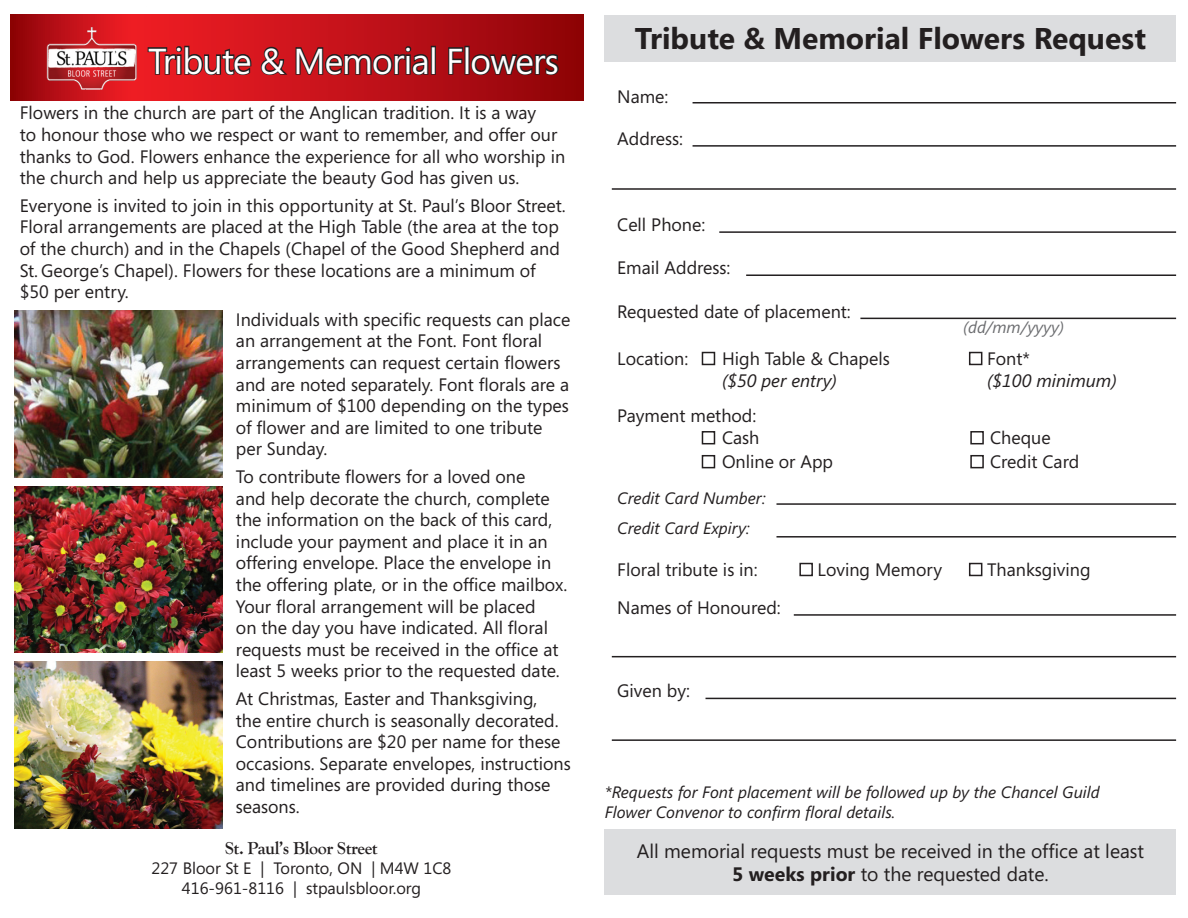
<style>
.page{position:relative;width:1188px;height:918px;background:#fff}
.page>*{position:absolute;margin:0;border:0;box-sizing:border-box;transform-origin:0 0}
.t1{font:36px "Segoe";letter-spacing:-.02em;color:#fff}
.t2{font:700 30px "Segoe";color:#231f20}
.t3{font:19.5px/23.4px "Segoe";color:#231f20;text-align:center}
.t4{font:18px/21.6px "Segoe";color:#231f20}
.t5{font:italic 18px "Segoe";color:#231f20}
.t6{font:700 18px "Goudy Old Style T";letter-spacing:-.02em;color:#231f20}
.t7{font:italic 16.5px/19.8px "Segoe";color:#231f20}
.t8{font:16.5px/19.8px "Segoe";color:#231f20;text-align:center}
.t9{font:italic 16.5px "Segoe";color:#6c6d70}
.s1{font-weight:700}
</style>
<div class="page">
<svg style="left:11px;top:15px;width:572px;height:85px;background:#b80e15"></svg>
<img style="left:39px;top:14px;width:108px;height:87px">
<svg style="left:147px;top:45px;width:106px;height:31px;background:#941b20"></svg>
<svg style="left:260px;top:30px;width:170px;height:47px;background:#9a151b"></svg>
<div style="left:431px;top:46px;width:5px;height:29px;border:2px solid #231f20"></div>
<svg style="left:447px;top:46px;width:17px;height:30px"></svg>
<div style="left:464px;top:46px;width:6px;height:29px;border:2px solid #231f20"></div>
<svg style="left:470px;top:53px;width:90px;height:23px;background:#5d1316"></svg>
<img style="left:14px;top:311px;width:208px;height:166px">
<img style="left:14px;top:486px;width:208px;height:167px">
<img style="left:14px;top:662px;width:208px;height:166px">
<div style="left:605px;top:829px;width:571px;height:66px;background:#dcdddf"></div>
<div style="left:605px;top:15px;width:571px;height:46px;background:#dcdddf"></div>
<div style="left:702px;top:352px;width:13px;height:13px;border:2px solid #231f20"></div>
<div style="left:969px;top:352px;width:13px;height:13px;border:2px solid #231f20"></div>
<div style="left:970px;top:431px;width:14px;height:13px;border:2px solid #231f20"></div>
<div style="left:702px;top:431px;width:13px;height:13px;border:2px solid #231f20"></div>
<div style="left:970px;top:455px;width:14px;height:13px;border:2px solid #231f20"></div>
<div style="left:702px;top:455px;width:13px;height:13px;border:2px solid #231f20"></div>
<hr style="left:693px;top:102px;width:483px;height:2px;background:#231f20">
<hr style="left:693px;top:145px;width:483px;height:2px;background:#231f20">
<hr style="left:612px;top:188px;width:564px;height:2px;background:#231f20">
<hr style="left:719px;top:231px;width:457px;height:2px;background:#231f20">
<hr style="left:746px;top:274px;width:430px;height:2px;background:#231f20">
<hr style="left:860px;top:318px;width:316px;height:1px;background:#231f20">
<hr style="left:776px;top:503px;width:400px;height:2px;background:#231f20">
<hr style="left:776px;top:536px;width:400px;height:2px;background:#231f20">
<hr style="left:794px;top:614px;width:382px;height:2px;background:#231f20">
<hr style="left:612px;top:656px;width:564px;height:1px;background:#231f20">
<hr style="left:706px;top:698px;width:470px;height:1px;background:#231f20">
<hr style="left:612px;top:739px;width:564px;height:2px;background:#231f20">
<div style="left:799px;top:563px;width:14px;height:13px;border:2px solid #231f20"></div>
<div style="left:969px;top:563px;width:13px;height:13px;border:2px solid #231f20"></div>
<h1 class="t1" style="left:148px;top:36px;width:412px">Tribute &amp; Memorial Flowers</h1>
<p class="t4" style="left:20px;top:102px;width:547px">Flowers in the church are part of the Anglican tradition. It is a way<br>to honour those who we respect or want to remember, and offer our thanks to God. Flowers enhance the experience for all who worship in the church and help us appreciate the beauty God has given us.</p>
<p class="t4" style="left:20px;top:194px;width:547px">Everyone is invited to join in this opportunity at St. Paul’s Bloor Street.<br>Floral arrangements are placed at the High Table (the area at the top of the church) and in the Chapels (Chapel of the Good Shepherd and St. George’s Chapel). Flowers for these locations are a minimum of $50 per entry.</p>
<p class="t4" style="left:236px;top:308px;width:336px">Individuals with specific requests can place an arrangement at the Font. Font floral arrangements can request certain flowers and are noted separately. Font florals are a minimum of $100 depending on the types of flower and are limited to one tribute per Sunday.</p>
<p class="t4" style="left:236px;top:465px;width:333px">To contribute flowers for a loved one<br>and help decorate the church, complete the information on the back of this card, include your payment and place it in an offering envelope. Place the envelope in the offering plate, or in the office mailbox.<br>Your floral arrangement will be placed<br>on the day you have indicated. All floral requests must be received in the office at least 5 weeks prior to the requested date.</p>
<p class="t4" style="left:236px;top:687px;width:336px">At Christmas, Easter and Thanksgiving,<br>the entire church is seasonally decorated.<br>Contributions are $20 per name for these occasions. Separate envelopes, instructions and timelines are provided during those seasons.</p>
<p class="t6" style="left:225px;top:838px;width:154px">St. Paul’s Bloor Street</p>
<p class="t8" style="left:151px;top:858px;width:302px">227 Bloor St E | Toronto, ON | M4W 1C8<br>416-961-8116 | stpaulsbloor.org</p>
<h2 class="t2" style="left:635px;top:17px;width:513px">Tribute &amp; Memorial Flowers Request</h2>
<p class="t4" style="left:617px;top:85px;width:53px">Name:</p>
<p class="t4" style="left:617px;top:128px;width:67px">Address:</p>
<p class="t4" style="left:617px;top:214px;width:90px">Cell Phone:</p>
<p class="t4" style="left:617px;top:257px;width:115px">Email Address:</p>
<p class="t4" style="left:617px;top:300px;width:235px">Requested date of placement:</p>
<p class="t4" style="left:617px;top:348px;width:73px">Location:</p>
<p class="t4" style="left:722px;top:348px;width:169px">High Table &amp; Chapels</p>
<p class="t5" style="left:722px;top:370px;width:116px">($50 per entry)</p>
<p class="t4" style="left:617px;top:404px;width:141px">Payment method:</p>
<p class="t9" style="left:963px;top:318px;width:103px">(dd/mm/yyyy)</p>
<p class="t4" style="left:987px;top:348px;width:44px">Font*</p>
<p class="t5" style="left:987px;top:370px;width:131px">($100 minimum)</p>
<p class="t4" style="left:722px;top:427px;width:39px">Cash</p>
<p class="t4" style="left:990px;top:427px;width:62px">Cheque</p>
<p class="t4" style="left:722px;top:451px;width:113px">Online or App</p>
<p class="t4" style="left:990px;top:451px;width:91px">Credit Card</p>
<p class="t7" style="left:617px;top:488px;width:150px">Credit Card Number:</p>
<p class="t7" style="left:617px;top:518px;width:134px">Credit Card Expiry:</p>
<p class="t4" style="left:617px;top:551px;width:165px;line-height:37.7px">Floral tribute is in:<br>Names of Honoured:</p>
<p class="t4" style="left:617px;top:680px;width:74px">Given by:</p>
<p class="t4" style="left:818px;top:559px;width:126px">Loving Memory</p>
<p class="t4" style="left:987px;top:559px;width:105px">Thanksgiving</p>
<p class="t7" style="left:605px;top:782px;width:496px">*Requests for Font placement will be followed up by the Chancel Guild<br>Flower Convenor to confirm floral details.</p>
<p class="t3" style="left:637px;top:839px;width:509px">All memorial requests must be received in the office at least<br><span class="s1">5 weeks prior</span> to the requested date.</p>
</div>
